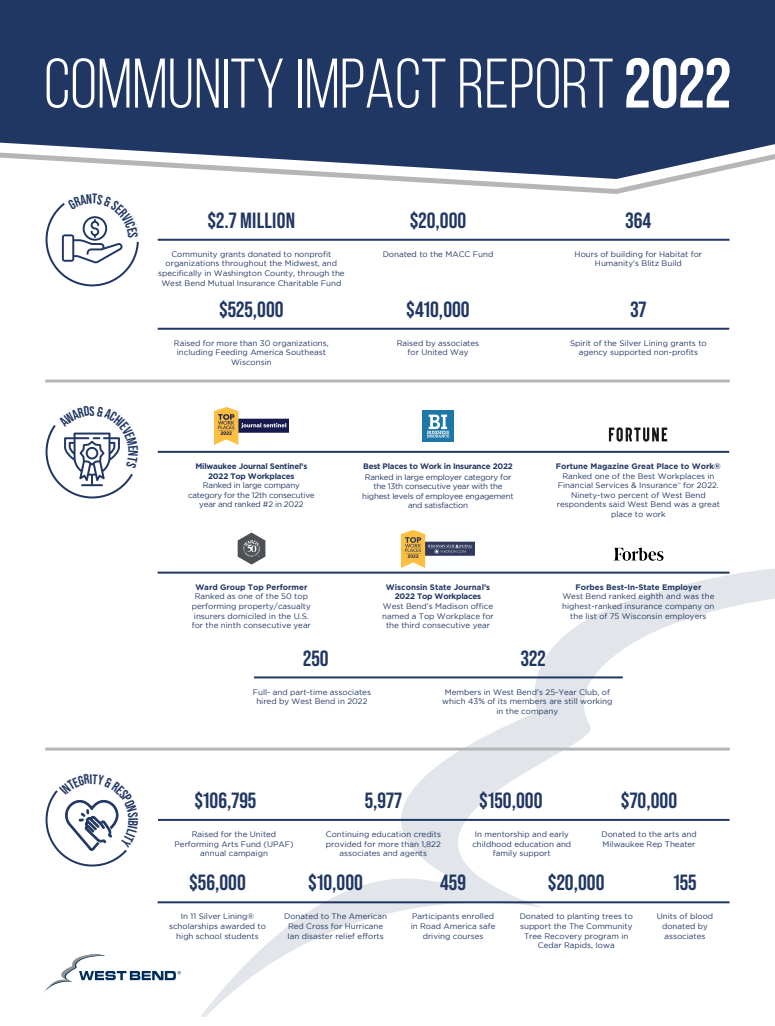
<style>
.page{position:relative;width:775px;height:1026px;background:#fff}
.page>*{position:absolute;margin:0;border:0;box-sizing:border-box;transform-origin:0 0}
.t1{font:70px "Bebas Neue";color:#fff}
.t2{font:700 22px "Bebas Neue Pro";color:#213763}
.t3{font:8px/9.6px "Gotham";color:#213763;text-align:center}
.t4{font:8px/9.6px "Gotham";letter-spacing:-.025em;color:#213763;text-align:center}
.t5{font:700 8px/9.6px "Gotham";color:#213763;text-align:center}
.t6{font:700 8px/9.6px "Gotham";letter-spacing:-.025em;color:#213763;text-align:center}
.s1{font-family:"Bebas Neue Pro";font-weight:700}
</style>
<div class="page">
<div style="left:0;top:0;width:774px;height:149px;background:#213763"></div>
<svg style="left:200px;top:569px;width:574px;height:448px"></svg>
<svg style="left:0;top:149px;width:774px;height:45px"></svg>
<svg style="left:43px;top:954px;width:138px;height:39px"></svg>
<hr style="left:45px;top:380px;width:684px;height:3px;background:#b5b6b8">
<hr style="left:45px;top:748px;width:684px;height:3px;background:#b5b6b8">
<hr style="left:158px;top:239px;width:571px;height:2px;background:#213763">
<hr style="left:158px;top:328px;width:571px;height:2px;background:#213763">
<hr style="left:158px;top:819px;width:571px;height:2px;background:#213763">
<hr style="left:157px;top:901px;width:572px;height:2px;background:#213763">
<img style="left:422px;top:410px;width:31px;height:32px">
<hr style="left:158px;top:451px;width:571px;height:2px;background:#213763">
<hr style="left:158px;top:572px;width:571px;height:2px;background:#213763">
<img style="left:614px;top:548px;width:49px;height:12px">
<hr style="left:254px;top:676px;width:368px;height:2px;background:#213763">
<img style="left:401px;top:530px;width:73px;height:38px">
<img style="left:215px;top:407px;width:73px;height:38px">
<img style="left:608px;top:428px;width:60px;height:14px">
<img style="left:237px;top:532px;width:28px;height:33px">
<svg style="left:60px;top:191px;width:81px;height:73px"></svg>
<svg style="left:53px;top:773px;width:86px;height:82px"></svg>
<svg style="left:51px;top:405px;width:88px;height:81px"></svg>
<h1 class="t1" style="left:44px;top:46px;width:688px">COMMUNITY IMPACT REPORT<span class="s1">2022</span></h1>
<h2 class="t2" style="left:207px;top:208px;width:89px">$2.7 MILLION</h2>
<p class="t3" style="left:158px;top:249px;width:188px">Community grants donated to nonprofit organizations throughout the Midwest, and specifically in Washington County, through the West Bend Mutual Insurance Charitable Fund</p>
<h2 class="t2" style="left:219px;top:297px;width:66px">$525,000</h2>
<p class="t3" style="left:174px;top:338px;width:156px">Raised for more than 30 organizations, including Feeding America Southeast<br>Wisconsin</p>
<h2 class="t2" style="left:409px;top:208px;width:58px">$20,000</h2>
<p class="t3" style="left:382px;top:249px;width:112px">Donated to the MACC Fund</p>
<h2 class="t2" style="left:406px;top:297px;width:65px">$410,000</h2>
<p class="t3" style="left:397px;top:338px;width:84px">Raised by associates for United Way</p>
<h2 class="t2" style="left:625px;top:208px;width:27px">364</h2>
<p class="t3" style="left:574px;top:249px;width:129px">Hours of building for Habitat for<br>Humanity's Blitz Build</p>
<h2 class="t2" style="left:630px;top:297px;width:18px">37</h2>
<p class="t3" style="left:570px;top:338px;width:138px">Spirit of the Silver Lining grants to agency supported non-profits</p>
<p class="t6" style="left:195px;top:461px;width:113px">Milwaukee Journal Sentinel’s<br>2022 Top Workplaces</p>
<p class="t4" style="left:188px;top:480px;width:128px">Ranked in large company category for the 12th consecutive year and ranked #2 in 2022</p>
<p class="t6" style="left:363px;top:461px;width:151px">Best Places to Work in Insurance 2022</p>
<p class="t4" style="left:362px;top:472px;width:153px">Ranked in large employer category for the 13th consecutive year with the highest levels of employee engagement and satisfaction</p>
<p class="t5" style="left:556px;top:461px;width:166px">Fortune Magazine Great Place to Work®</p>
<p class="t3" style="left:557px;top:471px;width:164px">Ranked one of the Best Workplaces in<br>Financial Services &amp; Insurance<sup>™</sup> for 2022.<br>Ninety-two percent of West Bend respondents said West Bend was a great place to work</p>
<p class="t5" style="left:195px;top:582px;width:114px">Ward Group Top Performer</p>
<p class="t3" style="left:192px;top:592px;width:120px">Ranked as one of the 50 top performing property/casualty insurers domiciled in the U.S. for the ninth consecutive year</p>
<p class="t5" style="left:386px;top:582px;width:106px">Wisconsin State Journal’s<br>2022 Top Workplaces</p>
<p class="t3" style="left:382px;top:601px;width:113px">West Bend’s Madison office named a Top Workplace for the third consecutive year</p>
<h2 class="t2" style="left:303px;top:645px;width:27px">250</h2>
<h2 class="t2" style="left:521px;top:645px;width:26px">322</h2>
<p class="t5" style="left:575px;top:582px;width:127px">Forbes Best-In-State Employer</p>
<p class="t3" style="left:562px;top:592px;width:154px">West Bend ranked eighth and was the highest-ranked insurance company on the list of 75 Wisconsin employers</p>
<p class="t3" style="left:253px;top:687px;width:120px">Full- and part-time associates hired by West Bend in 2022</p>
<p class="t3" style="left:442px;top:687px;width:172px">Members in West Bend's 25-Year Club, of which 43% of its members are still working in the company</p>
<h2 class="t2" style="left:194px;top:788px;width:63px">$106,795</h2>
<p class="t3" style="left:174px;top:829px;width:120px">Raised for the United<br>Performing Arts Fund (UPAF) annual campaign</p>
<p class="t3" style="left:326px;top:829px;width:117px">Continuing education credits provided for more than 1,822 associates and agents</p>
<h2 class="t2" style="left:364px;top:788px;width:39px">5,977</h2>
<h2 class="t2" style="left:479px;top:788px;width:65px">$150,000</h2>
<p class="t3" style="left:472px;top:829px;width:100px">In mentorship and early childhood education and family support</p>
<h2 class="t2" style="left:620px;top:788px;width:58px">$70,000</h2>
<p class="t3" style="left:601px;top:829px;width:97px;text-align:left">Donated to the arts and<br>Milwaukee Rep Theater</p>
<h2 class="t2" style="left:189px;top:870px;width:58px">$56,000</h2>
<p class="t3" style="left:169px;top:912px;width:98px">In 11 Silver Lining® scholarships awarded to high school students</p>
<h2 class="t2" style="left:308px;top:870px;width:56px">$10,000</h2>
<p class="t3" style="left:284px;top:912px;width:104px">Donated to The American<br>Red Cross for Hurricane<br>Ian disaster relief efforts</p>
<h2 class="t2" style="left:440px;top:870px;width:27px">459</h2>
<p class="t3" style="left:410px;top:912px;width:86px">Participants enrolled in Road America safe driving courses</p>
<h2 class="t2" style="left:548px;top:870px;width:58px">$20,000</h2>
<p class="t3" style="left:519px;top:912px;width:115px">Donated to planting trees to support the The Community<br>Tree Recovery program in<br>Cedar Rapids, Iowa</p>
<h2 class="t2" style="left:673px;top:870px;width:25px">155</h2>
<p class="t3" style="left:656px;top:912px;width:58px">Units of blood donated by associates</p>
</div>
